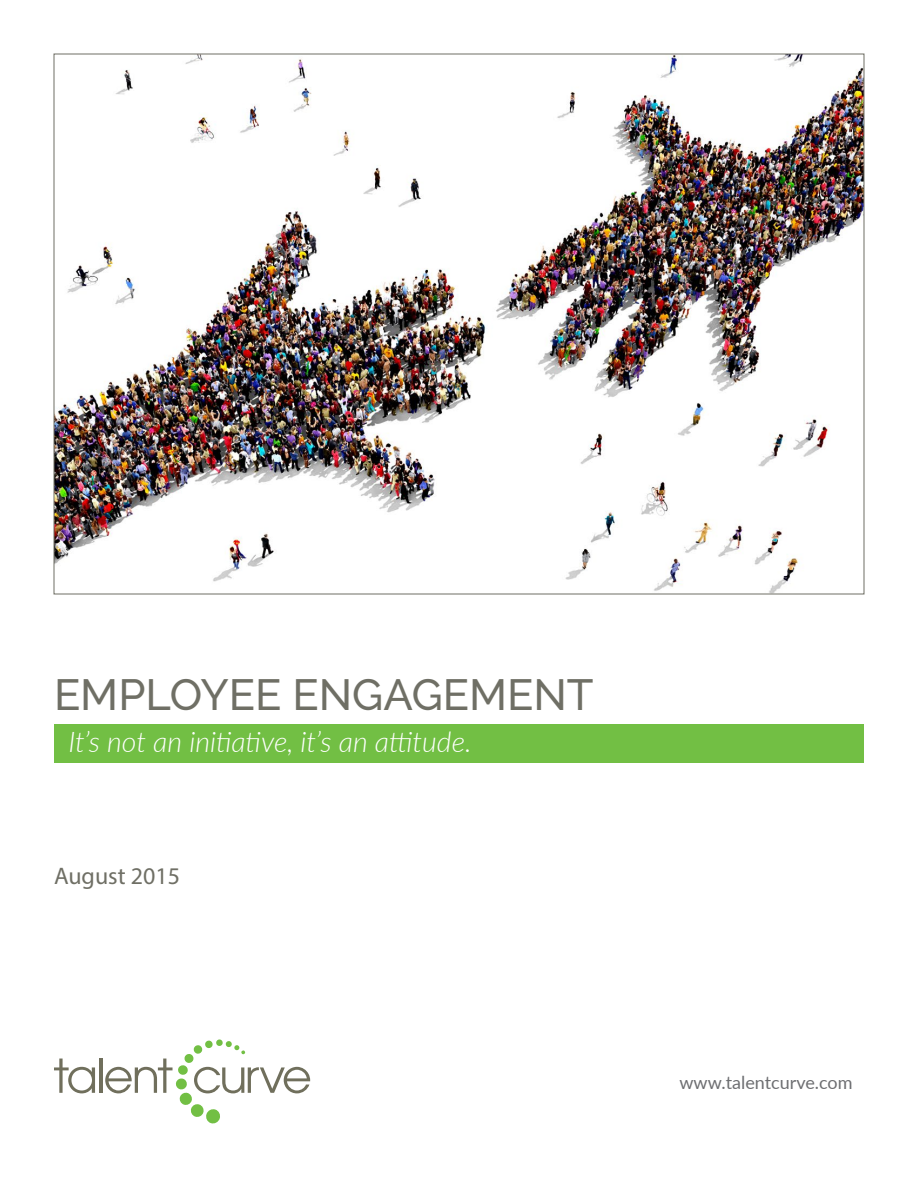
<style>
.page{position:relative;width:918px;height:1188px;background:#fff}
.page>*{position:absolute;margin:0;border:0;box-sizing:border-box;transform-origin:0 0}
.t1{font:500 43.5px "Raleway";color:#6f6f65}
.t2{font:italic 300 28.5px "Lato";color:#fff}
.t3{font:24px "Myriad Pro";color:#6f6f65}
.t4{font:18px "Lato";color:#6d6e71}
</style>
<div class="page">
<div style="left:54px;top:724px;width:810px;height:38px;background:#72bf44"></div>
<img style="left:56px;top:56px;width:806px;height:536px">
<svg style="left:54px;top:1059px;width:41px;height:34px"></svg>
<hr style="left:99px;top:1059px;width:3px;height:34px;background:#706f5c">
<svg style="left:105px;top:1039px;width:205px;height:84px"></svg>
<h1 class="t1" style="left:54px;top:670px;width:541px">EMPLOYEE ENGAGEMENT</h1>
<p class="t2" style="left:68px;top:722px;width:405px">It’s not an initiative, it’s an attitude.</p>
<p class="t3" style="left:54px;top:861px;width:128px">August 2015</p>
<p class="t4" style="left:680px;top:1069px;width:175px">www.talentcurve.com</p>
</div>
